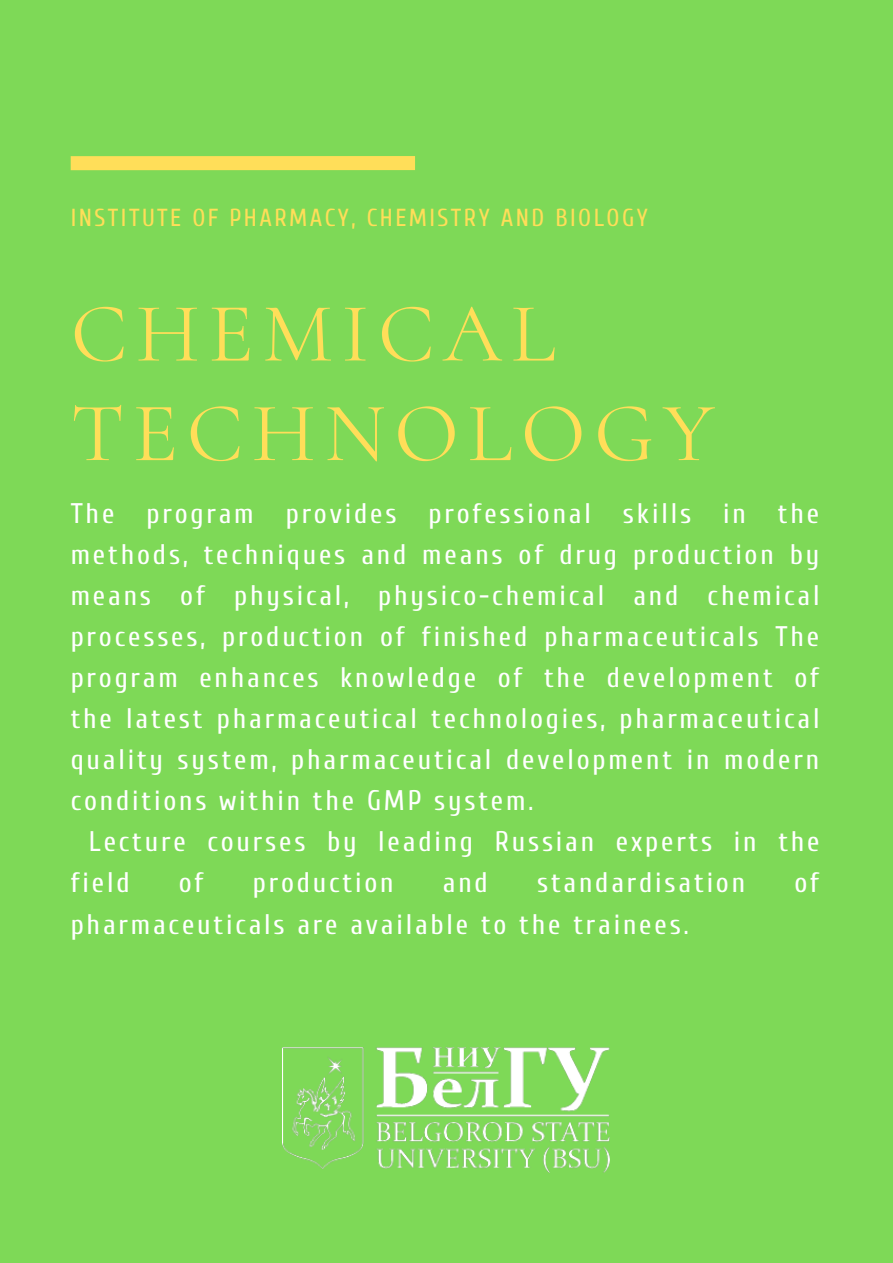
<style>
.page{position:relative;width:893px;height:1263px;background:#7ed957}
.page>*{position:absolute;margin:0;border:0;box-sizing:border-box;transform-origin:0 0}
.t1{font:84.53px/99.6px "Cormorant SC";letter-spacing:.1em;color:#ffde59}
.t2{font:28.2px/41.1px "Cuprum";letter-spacing:.1em;color:#fff;text-align:justify}
.t3{font:24.53px "Cuprum";letter-spacing:.1em;color:#ffde59}
</style>
<div class="page">
<div style="left:71px;top:156px;width:344px;height:14px;background:#ffde59"></div>
<img style="left:282px;top:1048px;width:328px;height:125px">
<p class="t3" style="left:71px;top:204px;width:578px">INSTITUTE OF PHARMACY, CHEMISTRY AND BIOLOGY</p>
<h1 class="t1" style="left:71px;top:284px;width:645px">CHEMICAL<br>TECHNOLOGY</h1>
<p class="t2" style="left:71px;top:493px;width:750px">The program provides professional skills in the methods, techniques and means of drug production by means of physical, physico-chemical and chemical processes, production of finished pharmaceuticals The program enhances knowledge of the development of the latest pharmaceutical technologies, pharmaceutical quality system, pharmaceutical development in modern conditions within the GMP system.</p>
<p class="t2" style="left:71px;top:822px;width:750px;text-indent:18px">Lecture courses by leading Russian experts in the field</p>
<p class="t2" style="left:179px;top:863px;width:26px">of</p>
<p class="t2" style="left:253px;top:863px;width:142px">production</p>
<p class="t2" style="left:443px;top:863px;width:47px">and</p>
<p class="t2" style="left:537px;top:863px;width:210px">standardisation</p>
<p class="t2" style="left:794px;top:863px;width:26px">of</p>
<p class="t2" style="left:71px;top:904px;width:619px">pharmaceuticals are available to the trainees.</p>
</div>
